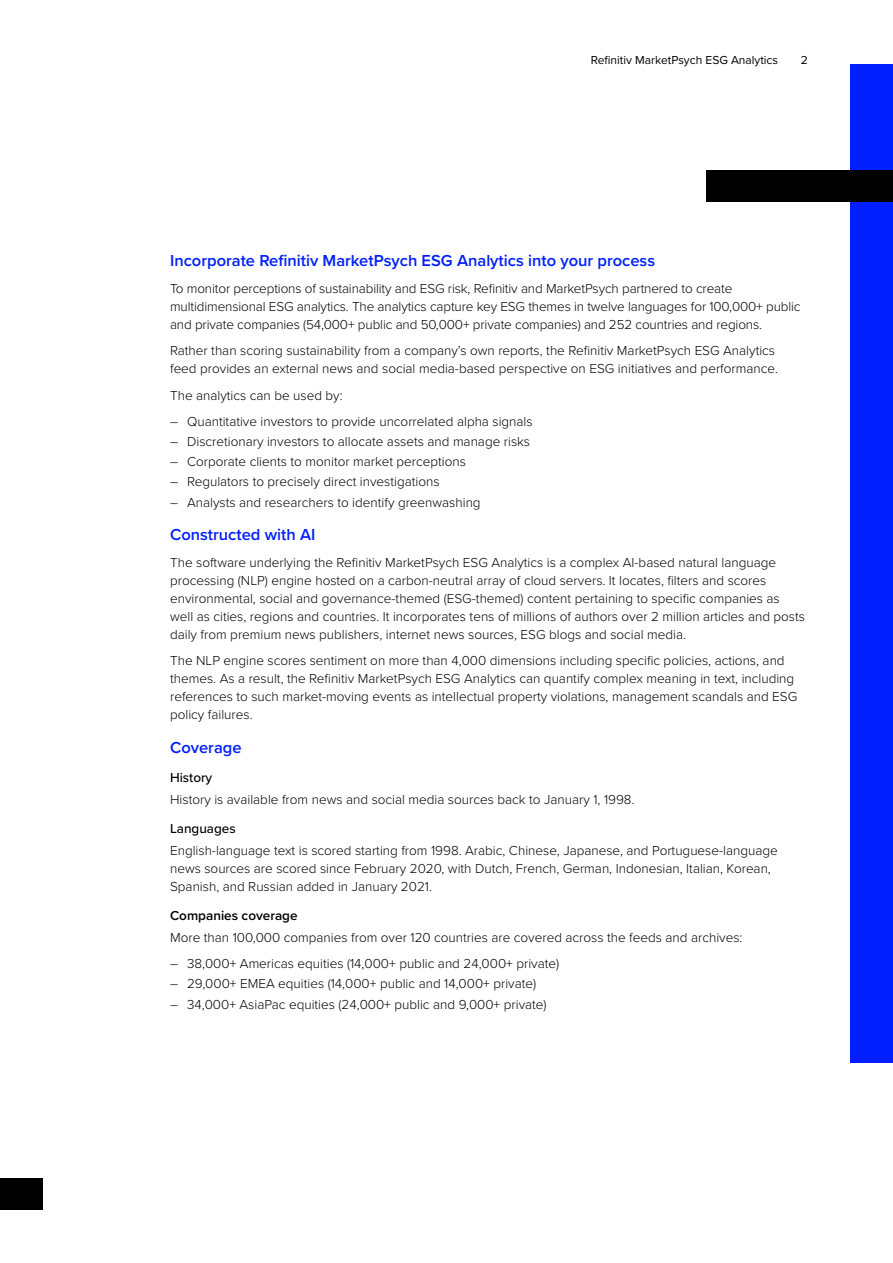
<style>
.page{position:relative;width:893px;height:1263px;background:#fff}
.page>*{position:absolute;margin:0;border:0;box-sizing:border-box;transform-origin:0 0}
.t1{font:600 16.5px "Proxima Nova";color:#001eff}
.t2{font:300 13.5px/18px "Proxima Nova";color:#000}
.t3{font:600 13.5px "Proxima Nova";color:#000}
.t4{font:500 13.5px "Proxima Nova";color:#000}
.t5{font:12px "Proxima Nova";color:#000}
</style>
<div class="page">
<div style="left:850px;top:64px;width:43px;height:999px;background:#001eff"></div>
<div style="left:706px;top:170px;width:187px;height:32px;background:#000"></div>
<div style="left:0;top:1178px;width:43px;height:32px;background:#000"></div>
<p class="t5" style="left:591px;top:51px;width:189px">Refinitiv MarketPsych ESG Analytics</p>
<p class="t5" style="left:801px;top:51px;width:9px">2</p>
<p class="t1" style="left:170px;top:248px;width:487px">Incorporate Refinitiv MarketPsych ESG Analytics into your process</p>
<p class="t2" style="left:170px;top:278px;width:632px">To monitor perceptions of sustainability and ESG risk, Refinitiv and MarketPsych partnered to create multidimensional ESG analytics. The analytics capture key ESG themes in twelve languages for 100,000+ public and private companies (54,000+ public and 50,000+ private companies) and 252 countries and regions.</p>
<p class="t2" style="left:170px;top:341px;width:609px">Rather than scoring sustainability from a company’s own reports, the Refinitiv MarketPsych ESG Analytics feed provides an external news and social media-based perspective on ESG initiatives and performance.</p>
<p class="t2" style="left:170px;top:385px;width:174px">The analytics can be used by:</p>
<p class="t2" style="left:170px;top:412px;width:364px">– Quantitative investors to provide uncorrelated alpha signals</p>
<p class="t2" style="left:170px;top:432px;width:362px">– Discretionary investors to allocate assets and manage risks</p>
<p class="t2" style="left:170px;top:452px;width:297px">– Corporate clients to monitor market perceptions</p>
<p class="t2" style="left:170px;top:472px;width:271px">– Regulators to precisely direct investigations</p>
<p class="t2" style="left:170px;top:492px;width:312px">– Analysts and researchers to identify greenwashing</p>
<p class="t1" style="left:170px;top:522px;width:147px">Constructed with AI</p>
<p class="t2" style="left:170px;top:553px;width:636px">The software underlying the Refinitiv MarketPsych ESG Analytics is a complex AI-based natural language processing (NLP) engine hosted on a carbon-neutral array of cloud servers. It locates, filters and scores environmental, social and governance-themed (ESG-themed) content pertaining to specific companies as well as cities, regions and countries. It incorporates tens of millions of authors over 2 million articles and posts daily from premium news publishers, internet news sources, ESG blogs and social media.</p>
<p class="t2" style="left:170px;top:651px;width:629px">The NLP engine scores sentiment on more than 4,000 dimensions including specific policies, actions, and themes. As a result, the Refinitiv MarketPsych ESG Analytics can quantify complex meaning in text, including references to such market-moving events as intellectual property violations, management scandals and ESG policy failures.</p>
<p class="t1" style="left:170px;top:735px;width:73px">Coverage</p>
<p class="t4" style="left:170px;top:767px;width:44px">History</p>
<p class="t2" style="left:170px;top:790px;width:466px">History is available from news and social media sources back to January 1, 1998.</p>
<p class="t4" style="left:170px;top:818px;width:67px">Languages</p>
<p class="t2" style="left:170px;top:841px;width:609px">English-language text is scored starting from 1998. Arabic, Chinese, Japanese, and Portuguese-language news sources are scored since February 2020, with Dutch, French, German, Indonesian, Italian, Korean,<br>Spanish, and Russian added in January 2021.</p>
<p class="t3" style="left:170px;top:905px;width:129px">Companies coverage</p>
<p class="t2" style="left:170px;top:927px;width:574px">More than 100,000 companies from over 120 countries are covered across the feeds and archives:</p>
<p class="t2" style="left:170px;top:954px;width:391px">– 38,000+ Americas equities (14,000+ public and 24,000+ private)</p>
<p class="t2" style="left:170px;top:974px;width:368px">– 29,000+ EMEA equities (14,000+ public and 14,000+ private)</p>
<p class="t2" style="left:170px;top:994px;width:378px">– 34,000+ AsiaPac equities (24,000+ public and 9,000+ private)</p>
</div>
